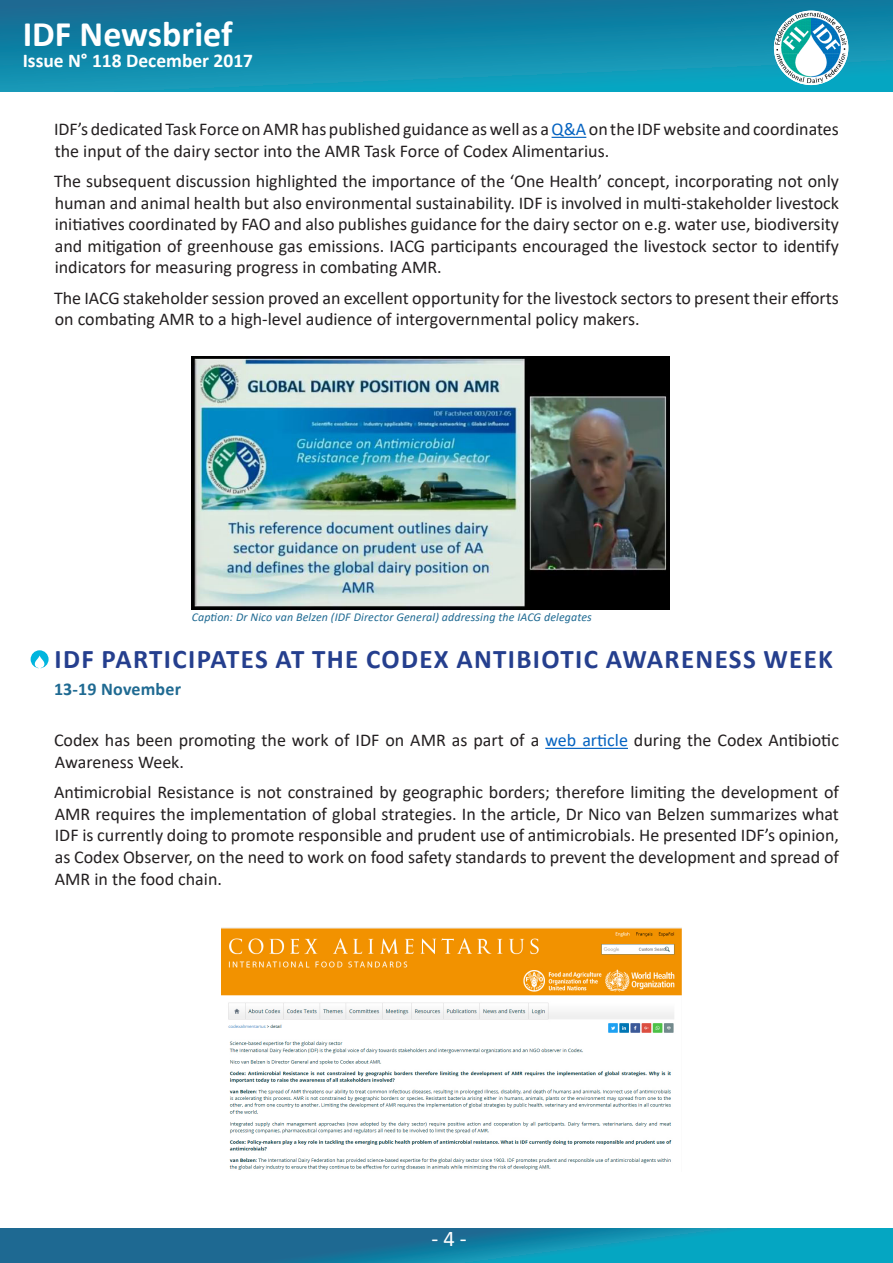
<style>
.page{position:relative;width:893px;height:1263px;background:#fff}
.page>*{position:absolute;margin:0;border:0;box-sizing:border-box;transform-origin:0 0}
.t1{font:700 36px "Calibri";color:#fff}
.Headings{font:700 27px "Calibri";letter-spacing:.05em;color:#253f8e}
.t2{font:22.5px "Calibri";color:#fff}
.t3{font:700 19.5px "Calibri";color:#fff}
.t4{font:18px/21.6px "Calibri";color:#231f20}
.eventi_titoli_in_blu{font:700 18px "Calibri";letter-spacing:.01em;color:#1f6a92}
.leggende{font:italic 12px "Calibri";letter-spacing:.01em;color:#1f6a92}
.s1{color:#0563c1}
</style>
<div class="page">
<div style="left:0;top:0;width:893px;height:92px;background:linear-gradient(to bottom,#126e95,#10a2bf)"></div>
<img style="left:774px;top:11px;width:74px;height:74px">
<svg style="left:0;top:1229px;width:893px;height:34px;background:#1383a6"></svg>
<svg style="left:31px;top:650px;width:18px;height:18px"></svg>
<hr style="left:552px;top:137px;width:34px;height:1px;background:#0563c1">
<hr style="left:545px;top:748px;width:83px;height:1px;background:#0563c1">
<img style="left:192px;top:356px;width:478px;height:253px">
<img style="left:222px;top:927px;width:460px;height:243px">
<h1 class="t1" style="left:23px;top:9px;width:211px">IDF Newsbrief</h1>
<p class="t3" style="left:23px;top:47px;width:232px">Issue N° 118 December 2017</p>
<p class="t4" style="left:54px;top:119px;width:786px">IDF’s dedicated Task Force on AMR has published guidance as well as a <span class="s1">Q&amp;A</span> on the IDF website and coordinates the input of the dairy sector into the AMR Task Force of Codex Alimentarius.</p>
<p class="t4" style="left:54px;top:171px;width:786px;text-align:justify">The subsequent discussion highlighted the importance of the ‘One Health’ concept, incorporating not only human and animal health but also environmental sustainability. IDF is involved in multi-stakeholder livestock initiatives coordinated by FAO and also publishes guidance for the dairy sector on e.g. water use, biodiversity and mitigation of greenhouse gas emissions. IACG participants encouraged the livestock sector to identify indicators for measuring progress in combating AMR.</p>
<p class="t4" style="left:54px;top:288px;width:786px">The IACG stakeholder session proved an excellent opportunity for the livestock sectors to present their efforts on combating AMR to a high-level audience of intergovernmental policy makers.</p>
<p class="leggende" style="left:192px;top:609px;width:402px">Caption: Dr Nico van Belzen (IDF Director General) addressing the IACG delegates</p>
<p class="Headings" style="left:55px;top:640px;width:780px">IDF PARTICIPATES AT THE CODEX ANTIBIOTIC AWARENESS WEEK</p>
<p class="eventi_titoli_in_blu" style="left:54px;top:676px;width:129px">13-19 November</p>
<p class="t4" style="left:54px;top:730px;width:786px">Codex has been promoting the work of IDF on AMR as part of a <span class="s1">web article</span> during the Codex Antibiotic<br>Awareness Week.</p>
<p class="t4" style="left:54px;top:782px;width:786px;text-align:justify">Antimicrobial Resistance is not constrained by geographic borders; therefore limiting the development of AMR requires the implementation of global strategies. In the article, Dr Nico van Belzen summarizes what IDF is currently doing to promote responsible and prudent use of antimicrobials. He presented IDF’s opinion, as Codex Observer, on the need to work on food safety standards to prevent the development and spread of AMR in the food chain.</p>
<p class="t2" style="left:431px;top:1223px;width:37px">- 4 -</p>
</div>
